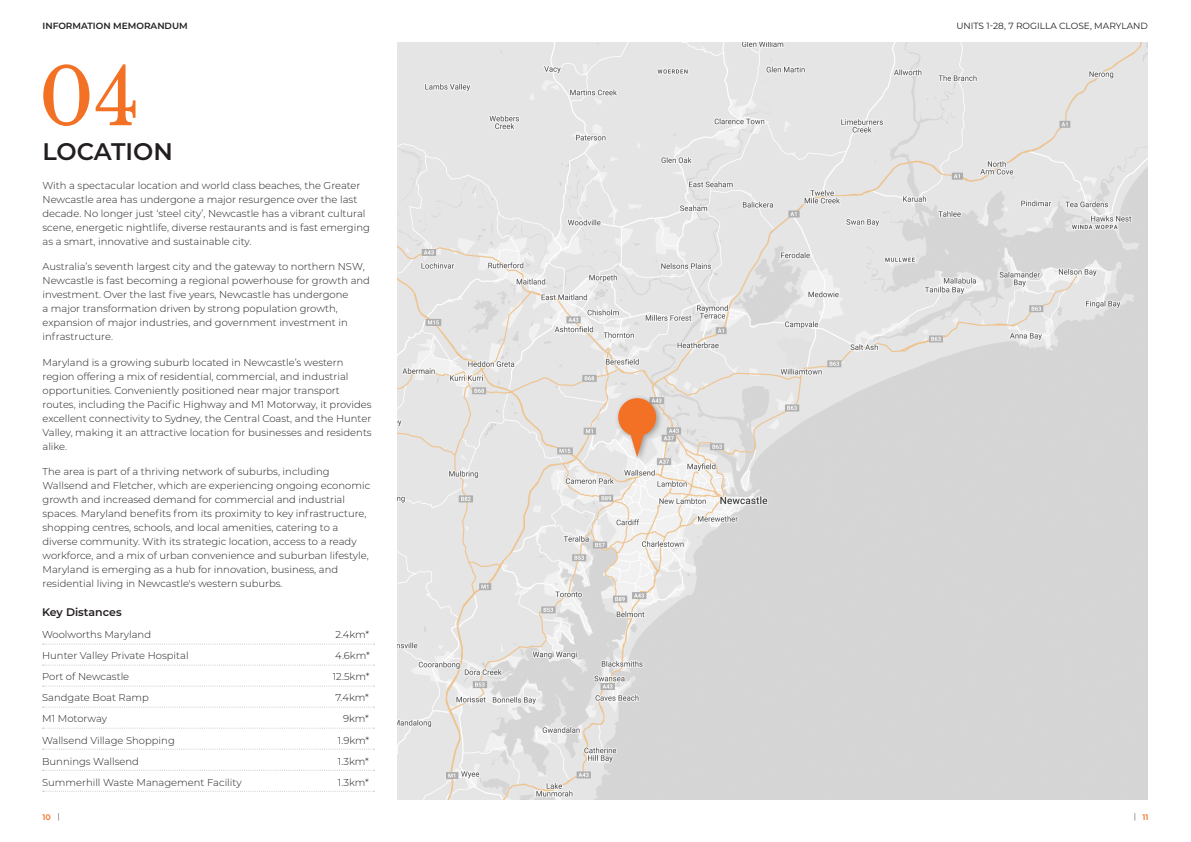
<style>
.page{position:relative;width:1191px;height:842px;background:#fff}
.page>*{position:absolute;margin:0;border:0;box-sizing:border-box;transform-origin:0 0}
.t1{font:78px "Libre Baskerville";color:#f37124}
.t2{font:600 24px "Montserrat";color:#231f20}
.t3{font:600 11px "Montserrat";color:#231f20}
.t4{font:300 10px/14px "Montserrat";color:#231f20}
.t5{font:9px "Montserrat";color:#231f20}
.t6{font:600 9px "Montserrat";color:#231f20}
.t7{font:600 8px "Montserrat";color:#f37124}
.s1{font-weight:300;color:#231f20}
</style>
<div class="page">
<img style="left:398px;top:43px;width:749px;height:756px">
<div style="left:614px;top:395px;width:49px;height:69px;background:#231f20;opacity:.35"></div>
<div style="left:618px;top:398px;width:38px;height:38px;background:#f37124;border-radius:50%"></div>
<svg style="left:630px;top:435px;width:14px;height:22px"></svg>
<svg style="left:43px;top:643px;width:331px;height:1px"></svg>
<svg style="left:43px;top:665px;width:331px;height:1px"></svg>
<svg style="left:43px;top:686px;width:331px;height:1px"></svg>
<svg style="left:43px;top:707px;width:331px;height:1px"></svg>
<svg style="left:43px;top:728px;width:331px;height:1px"></svg>
<svg style="left:43px;top:749px;width:331px;height:1px"></svg>
<svg style="left:43px;top:770px;width:331px;height:1px"></svg>
<svg style="left:43px;top:791px;width:331px;height:1px"></svg>
<p class="t6" style="left:43px;top:19px;width:147px">INFORMATION MEMORANDUM</p>
<p class="t5" style="left:956px;top:19px;width:193px">UNITS 1-28, 7 ROGILLA CLOSE, MARYLAND</p>
<p class="t1" style="left:39px;top:50px;width:103px">04</p>
<p class="t2" style="left:43px;top:134px;width:132px">LOCATION</p>
<p class="t4" style="left:43px;top:178px;width:329px">With a spectacular location and world class beaches, the Greater Newcastle area has undergone a major resurgence over the last decade. No longer just ‘steel city’, Newcastle has a vibrant cultural scene, energetic nightlife, diverse restaurants and is fast emerging as a smart, innovative and sustainable city.</p>
<p class="t4" style="left:43px;top:259px;width:329px">Australia’s seventh largest city and the gateway to northern NSW, Newcastle is fast becoming a regional powerhouse for growth and investment. Over the last five years, Newcastle has undergone<br>a major transformation driven by strong population growth, expansion of major industries, and government investment in infrastructure.</p>
<p class="t4" style="left:43px;top:355px;width:331px">Maryland is a growing suburb located in Newcastle’s western region offering a mix of residential, commercial, and industrial opportunities. Conveniently positioned near major transport routes, including the Pacific Highway and M1 Motorway, it provides excellent connectivity to Sydney, the Central Coast, and the Hunter Valley, making it an attractive location for businesses and residents alike.</p>
<p class="t4" style="left:43px;top:464px;width:329px">The area is part of a thriving network of suburbs, including Wallsend and Fletcher, which are experiencing ongoing economic growth and increased demand for commercial and industrial spaces. Maryland benefits from its proximity to key infrastructure, shopping centres, schools, and local amenities, catering to a diverse community. With its strategic location, access to a ready workforce, and a mix of urban convenience and suburban lifestyle, Maryland is emerging as a hub for innovation, business, and residential living in Newcastle's western suburbs.</p>
<p class="t3" style="left:42px;top:605px;width:81px">Key Distances</p>
<p class="t4" style="left:42px;top:627px;width:110px">Woolworths Maryland</p>
<p class="t4" style="left:335px;top:627px;width:35px">2.4km*</p>
<p class="t4" style="left:42px;top:648px;width:148px">Hunter Valley Private Hospital</p>
<p class="t4" style="left:335px;top:648px;width:36px">4.6km*</p>
<p class="t4" style="left:42px;top:669px;width:89px">Port of Newcastle</p>
<p class="t4" style="left:333px;top:669px;width:38px">12.5km*</p>
<p class="t4" style="left:42px;top:691px;width:108px">Sandgate Boat Ramp</p>
<p class="t4" style="left:335px;top:691px;width:35px">7.4km*</p>
<p class="t4" style="left:42px;top:712px;width:66px">M1 Motorway</p>
<p class="t4" style="left:343px;top:712px;width:27px">9km*</p>
<p class="t4" style="left:42px;top:733px;width:134px">Wallsend Village Shopping</p>
<p class="t4" style="left:338px;top:733px;width:33px">1.9km*</p>
<p class="t4" style="left:42px;top:754px;width:98px">Bunnings Wallsend</p>
<p class="t4" style="left:338px;top:754px;width:33px">1.3km*</p>
<p class="t4" style="left:42px;top:775px;width:201px">Summerhill Waste Management Facility</p>
<p class="t4" style="left:338px;top:775px;width:33px">1.3km*</p>
<p class="t7" style="left:43px;top:811px;width:19px">10 <span class="s1">|</span></p>
<p class="t7" style="left:1133px;top:811px;width:16px"><span class="s1">|</span> 11</p>
</div>
